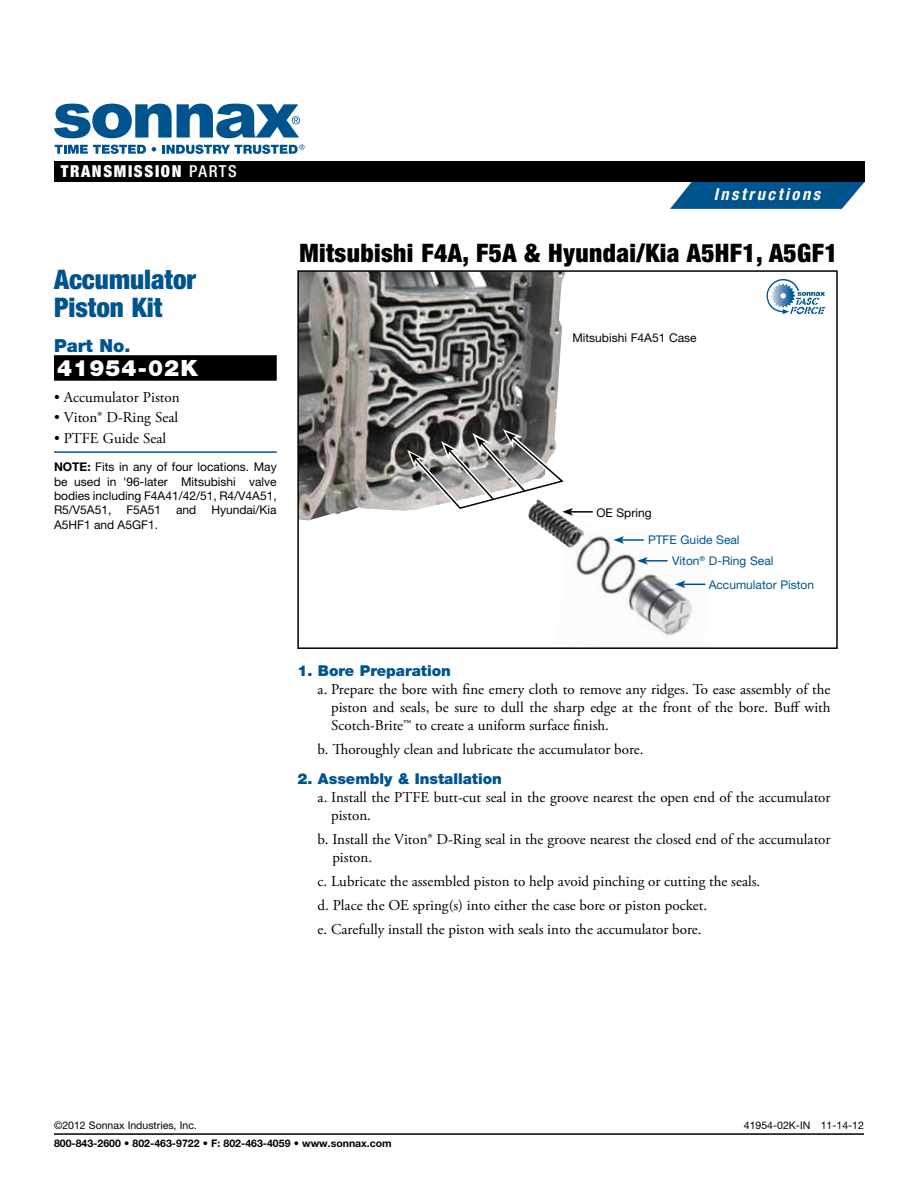
<style>
.page{position:relative;width:918px;height:1188px;background:#fff}
.page>*{position:absolute;margin:0;border:0;box-sizing:border-box;transform-origin:0 0}
.t1{font:900 condensed 27px/27.8px "Helvetica Neue LT Std";color:#00548e}
.t2{font:900 condensed 25.5px "Helvetica Neue LT Std";letter-spacing:.015em;color:#000}
.t3{font:900 22.5px "Helvetica Neue LT Std";letter-spacing:.05em;color:#fff}
.t4{font:900 18px "Helvetica Neue LT Std";color:#00548e}
.t5{font:900 condensed 16.5px "Helvetica Neue LT Std";letter-spacing:.1em;color:#fff}
.t6{font:italic 700 condensed 16.5px "Helvetica Neue LT Std";letter-spacing:.155em;color:#fff}
.t7{font:15px/18px "Adobe Garamond Pro";color:#000}
.t8{font:900 15px "Helvetica Neue LT Std";color:#00548e}
.t9{font:12px/14.4px "Helvetica Neue LT Std";color:#000;text-align:justify}
.t10{font:12px "Helvetica Neue LT Std";color:#00548e}
.t11{font:700 10.5px "Helvetica Neue LT Std";color:#000}
.t12{font:10.5px "Helvetica Neue LT Std";color:#000}
.s1{font-weight:500}
.s2{font-weight:700}
</style>
<div class="page">
<div style="left:54px;top:355px;width:223px;height:26px;background:#000"></div>
<hr style="left:54px;top:451px;width:223px;height:2px;background:#00548e">
<img style="left:300px;top:273px;width:265px;height:247px">
<img style="left:576px;top:535px;width:130px;height:101px">
<img style="left:528px;top:516px;width:56px;height:32px">
<div style="left:297px;top:270px;width:541px;height:379px;border:2px solid #000"></div>
<svg style="left:675px;top:580px;width:30px;height:8px"></svg>
<hr style="left:645px;top:560px;width:23px;height:2px;background:#00548e">
<svg style="left:637px;top:557px;width:11px;height:8px"></svg>
<hr style="left:622px;top:539px;width:22px;height:2px;background:#00548e">
<svg style="left:613px;top:536px;width:11px;height:8px"></svg>
<hr style="left:571px;top:511px;width:22px;height:2px;background:#000">
<svg style="left:407px;top:429px;width:166px;height:87px"></svg>
<svg style="left:767px;top:279px;width:60px;height:35px"></svg>
<hr style="left:54px;top:1133px;width:810px;height:2px;background:#000">
<svg style="left:670px;top:182px;width:195px;height:27px;background:#1e689b"></svg>
<div style="left:54px;top:161px;width:811px;height:21px;background:#000"></div>
<svg style="left:55px;top:145px;width:91px;height:9px"></svg>
<svg style="left:152px;top:147px;width:4px;height:4px"></svg>
<svg style="left:162px;top:144px;width:142px;height:10px"></svg>
<svg style="left:54px;top:104px;width:246px;height:34px"></svg>
<p class="t5" style="left:61px;top:161px;width:178px">Transmission <span class="s1">PARTS</span></p>
<h1 class="t1" style="left:54px;top:265px;width:144px">Accumulator<br>Piston Kit</h1>
<p class="t4" style="left:54px;top:335px;width:78px">Part No.</p>
<h3 class="t3" style="left:57px;top:355px;width:142px">41954-02K</h3>
<p class="t7" style="left:54px;top:388px;width:127px">• Accumulator Piston</p>
<p class="t7" style="left:54px;top:409px;width:126px">• Viton® D-Ring Seal</p>
<p class="t7" style="left:54px;top:430px;width:114px">• PTFE Guide Seal</p>
<p class="t9" style="left:54px;top:460px;width:224px"><span class="s2">Note:</span> Fits in any of four locations. May be used in '96-later Mitsubishi valve bodies including F4A41/42/51, R4/V4A51, R5/V5A51,</p>
<p class="t9" style="left:126px;top:503px;width:36px">F5A51</p>
<p class="t9" style="left:176px;top:503px;width:22px">and</p>
<p class="t9" style="left:211px;top:503px;width:67px">Hyundai/Kia</p>
<p class="t9" style="left:54px;top:517px;width:106px">A5HF1 and A5GF1.</p>
<p class="t6" style="left:714px;top:185px;width:108px">Instructions</p>
<h2 class="t2" style="left:300px;top:237px;width:540px">Mitsubishi F4A, F5A &amp; Hyundai/Kia A5HF1, A5GF1</h2>
<p class="t9" style="left:572px;top:330px;width:126px">Mitsubishi F4A51 Case</p>
<p class="t9" style="left:596px;top:505px;width:57px">OE Spring</p>
<p class="t10" style="left:648px;top:532px;width:93px">PTFE Guide Seal</p>
<p class="t10" style="left:672px;top:554px;width:103px">Viton<sup>®</sup> D-Ring Seal</p>
<p class="t10" style="left:709px;top:578px;width:107px">Accumulator Piston</p>
<p class="t8" style="left:297px;top:661px;width:155px">1. Bore Preparation</p>
<p class="t7" style="left:331px;top:680px;width:501px;text-align:justify;text-indent:-14px">a. Prepare the bore with fine emery cloth to remove any ridges. To ease assembly of the piston and seals, be sure to dull the sharp edge at the front of the bore. Buff with Scotch-Brite™ to create a uniform surface finish.</p>
<p class="t7" style="left:318px;top:740px;width:327px">b. Thoroughly clean and lubricate the accumulator bore.</p>
<p class="t8" style="left:297px;top:770px;width:206px">2. Assembly &amp; Installation</p>
<p class="t7" style="left:331px;top:789px;width:501px;text-indent:-14px">a. Install the PTFE butt-cut seal in the groove nearest the open end of the accumulator piston.</p>
<p class="t7" style="left:332px;top:831px;width:500px;text-indent:-15px">b. Install the Viton® D-Ring seal in the groove nearest the closed end of the accumulator piston.</p>
<p class="t7" style="left:318px;top:870px;width:444px;line-height:24px">c. Lubricate the assembled piston to help avoid pinching or cutting the seals. d. Place the OE spring(s) into either the case bore or piston pocket.<br>e. Carefully install the piston with seals into the accumulator bore.</p>
<p class="t12" style="left:54px;top:1119px;width:144px">©2012 Sonnax Industries, Inc.</p>
<p class="t12" style="left:744px;top:1119px;width:122px">41954-02K-IN 11-14-12</p>
<p class="t11" style="left:54px;top:1137px;width:339px">800-843-2600 • 802-463-9722 • F: 802-463-4059 • www.sonnax.com</p>
</div>
